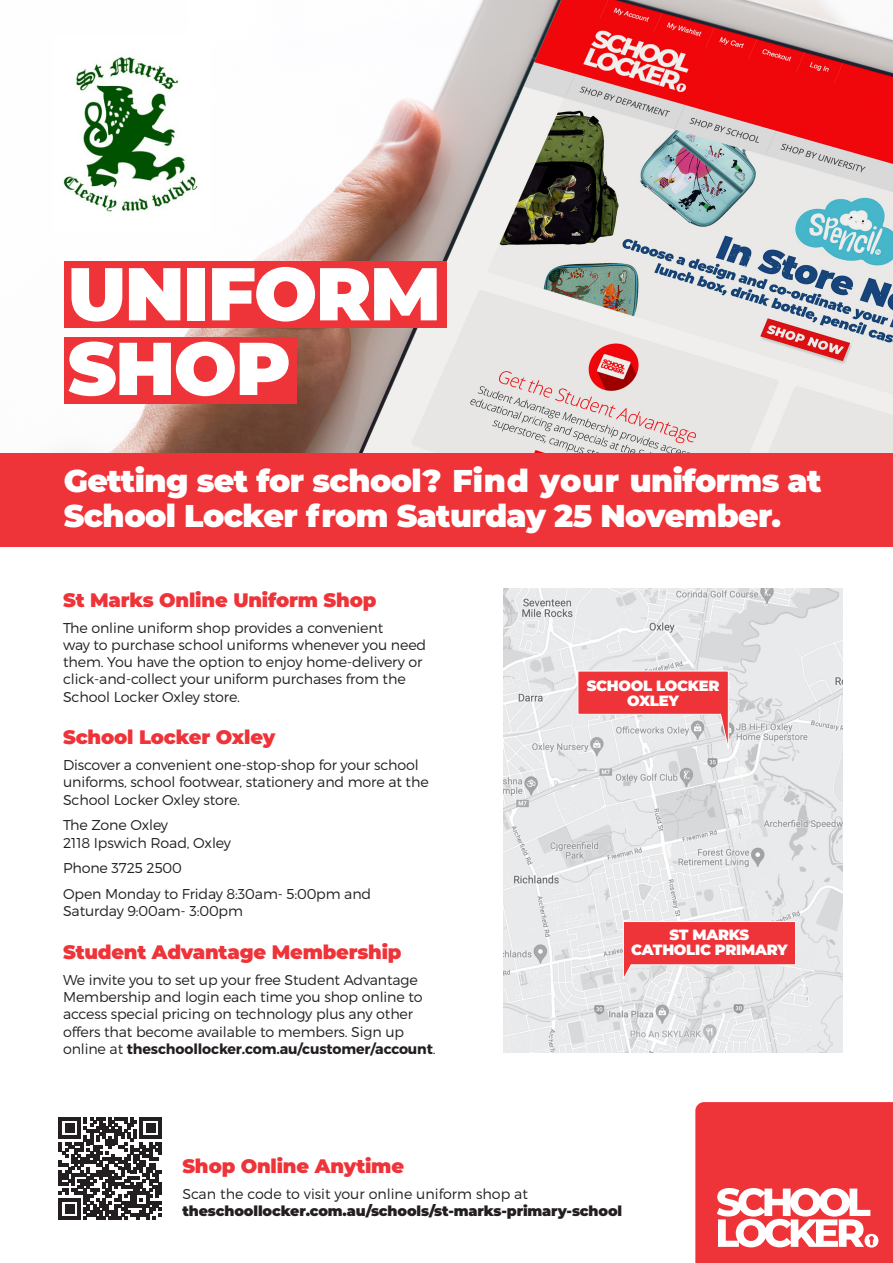
<style>
.page{position:relative;width:893px;height:1263px;background:#fff}
.page>*{position:absolute;margin:0;border:0;box-sizing:border-box;transform-origin:0 0}
.head_2{font:900 74.55px "Montserrat";letter-spacing:-.02em;color:#fff}
.heading{font:900 31.5px/34.5px "Montserrat";letter-spacing:-.02em;color:#fff}
.heading-2{font:900 19.5px "Montserrat";letter-spacing:-.01em;color:#ee3339}
.Sub_heading{font:900 14.85px/14.9px "Montserrat";letter-spacing:-.02em;color:#fff;text-align:center}
.text{font:300 14.25px/17.2px "Montserrat";letter-spacing:-.01em;color:#231f20}
.heading-3{font:300 14.25px/17.2px "Montserrat";letter-spacing:-.01em;color:#231f20}
.heading-4{font:900 14.25px/17.2px "Montserrat";letter-spacing:-.01em;color:#231f20}
.s1{font-weight:700}
.s2{font-weight:300}
</style>
<div class="page">
<img style="left:63px;top:0;width:830px;height:453px">
<div style="left:64px;top:337px;width:232px;height:67px;background:#ee3339"></div>
<div style="left:64px;top:261px;width:383px;height:67px;background:#ee3339"></div>
<svg style="left:58px;top:1117px;width:1px;height:103px"></svg>
<svg style="left:59px;top:1117px;width:103px;height:103px"></svg>
<svg style="left:695px;top:1102px;width:198px;height:161px"></svg>
<div style="left:0;top:453px;width:893px;height:94px;background:#ee3339"></div>
<img style="left:63px;top:37px;width:147px;height:195px">
<img style="left:504px;top:589px;width:339px;height:463px">
<svg style="left:577px;top:670px;width:152px;height:87px"></svg>
<svg style="left:622px;top:921px;width:174px;height:62px"></svg>
<p class="head_2" style="left:68px;top:238px;width:375px">UNIFORM</p>
<p class="head_2" style="left:68px;top:312px;width:225px">SHOP</p>
<p class="heading" style="left:64px;top:462px;width:759px">Getting set for school? Find your uniforms at<br>School Locker from Saturday 25 November.</p>
<p class="heading-2" style="left:63px;top:585px;width:315px">St Marks Online Uniform Shop</p>
<p class="heading-3" style="left:63px;top:619px;width:365px">The online uniform shop provides a convenient<br>way to purchase school uniforms whenever you need them. You have the option to enjoy home-delivery or click-and-collect your uniform purchases from the School Locker Oxley store.</p>
<p class="heading-2" style="left:63px;top:723px;width:214px">School Locker Oxley</p>
<p class="text" style="left:63px;top:756px;width:367px">Discover a convenient one-stop-shop for your school uniforms, school footwear, stationery and more at the<br>School Locker Oxley store.</p>
<p class="text" style="left:63px;top:816px;width:169px">The Zone Oxley<br>2118 Ipswich Road, Oxley</p>
<p class="text" style="left:63px;top:859px;width:120px">Phone 3725 2500</p>
<p class="text" style="left:63px;top:885px;width:310px">Open Monday to Friday 8:30am- 5:00pm and<br>Saturday 9:00am- 3:00pm</p>
<p class="heading-2" style="left:63px;top:937px;width:340px">Student Advantage Membership</p>
<p class="text" style="left:63px;top:971px;width:374px">We invite you to set up your free Student Advantage Membership and login each time you shop online to access special pricing on technology plus any other offers that become available to members. Sign up online at <span class="s1">theschoollocker.com.au/customer/account</span>.</p>
<p class="Sub_heading" style="left:587px;top:677px;width:134px">SCHOOL LOCKER<br>OXLEY</p>
<p class="Sub_heading" style="left:631px;top:926px;width:158px">ST MARKS<br>CATHOLIC PRIMARY</p>
<p class="heading-2" style="left:182px;top:1151px;width:223px">Shop Online Anytime</p>
<p class="heading-4" style="left:182px;top:1184px;width:441px"><span class="s2">Scan the code to visit your online uniform shop at </span>theschoollocker.com.au/schools/st-marks-primary-school</p>
</div>
